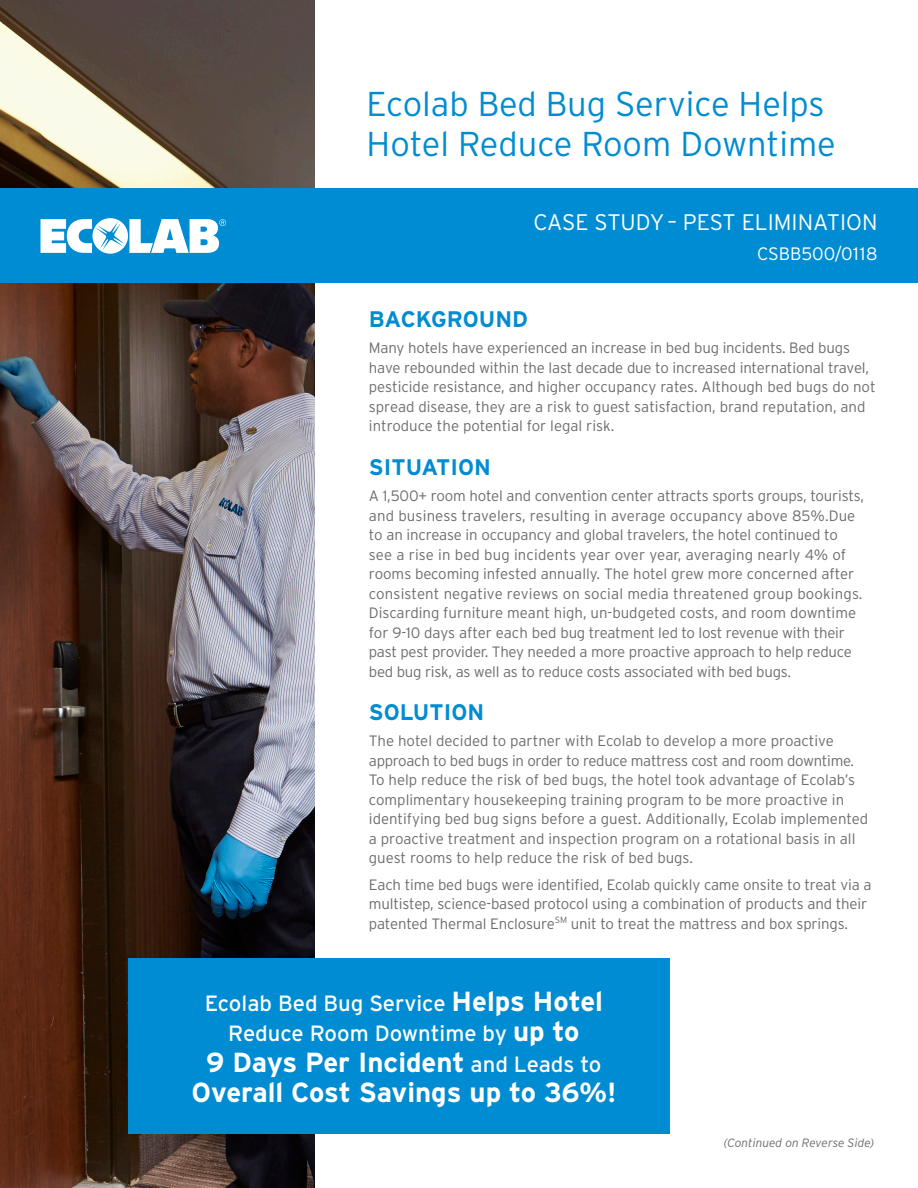
<style>
.page{position:relative;width:918px;height:1188px;background:#fff}
.page>*{position:absolute;margin:0;border:0;box-sizing:border-box;transform-origin:0 0}
.t1{font:300 34.5px/40.5px "Interstate";color:#008cd2}
.t2{font:700 27.6px/30.3px "Interstate";color:#fff;text-align:center}
.t3{font:700 22.5px "Interstate";color:#008cd2}
.t4{font:300 22.5px "Interstate";color:#fff}
.t5{font:22.05px/30.3px "Interstate";color:#fff;text-align:center}
.t6{font:300 18px "Interstate";color:#fff}
.t7{font:300 15px/19.5px "Interstate";letter-spacing:-.01em;color:#6c6d70}
.t8{font:italic 300 12px "Interstate";color:#6c6d70}
.s1{font-weight:700;font-size:27.6px}
.s2{font-weight:400;font-size:22.05px}
</style>
<div class="page">
<img style="left:0;top:0;width:314px;height:1188px">
<div style="left:129px;top:958px;width:541px;height:176px;background:#008cd2"></div>
<div style="left:0;top:189px;width:918px;height:94px;background:#008cd2"></div>
<svg style="left:40px;top:218px;width:186px;height:36px"></svg>
<p class="t1" style="left:367px;top:83px;width:471px">Ecolab Bed Bug Service Helps<br>Hotel Reduce Room Downtime</p>
<p class="t4" style="left:533px;top:209px;width:346px">CASE STUDY – PEST ELIMINATION</p>
<p class="t6" style="left:757px;top:244px;width:122px">CSBB500/0118</p>
<p class="t3" style="left:369px;top:307px;width:161px">BACKGROUND</p>
<p class="t7" style="left:369px;top:338px;width:508px">Many hotels have experienced an increase in bed bug incidents. Bed bugs have rebounded within the last decade due to increased international travel, pesticide resistance, and higher occupancy rates. Although bed bugs do not spread disease, they are a risk to guest satisfaction, brand reputation, and introduce the potential for legal risk.</p>
<p class="t3" style="left:369px;top:454px;width:124px">SITUATION</p>
<p class="t7" style="left:369px;top:486px;width:497px">A 1,500+ room hotel and convention center attracts sports groups, tourists, and business travelers, resulting in average occupancy above 85%.Due to an increase in occupancy and global travelers, the hotel continued to see a rise in bed bug incidents year over year, averaging nearly 4% of rooms becoming infested annually. The hotel grew more concerned after consistent negative reviews on social media threatened group bookings.<br>Discarding furniture meant high, un-budgeted costs, and room downtime for 9-10 days after each bed bug treatment led to lost revenue with their past pest provider. They needed a more proactive approach to help reduce bed bug risk, as well as to reduce costs associated with bed bugs.</p>
<p class="t3" style="left:369px;top:700px;width:117px">SOLUTION</p>
<p class="t7" style="left:369px;top:731px;width:501px">The hotel decided to partner with Ecolab to develop a more proactive approach to bed bugs in order to reduce mattress cost and room downtime.<br>To help reduce the risk of bed bugs, the hotel took advantage of Ecolab’s complimentary housekeeping training program to be more proactive in identifying bed bug signs before a guest. Additionally, Ecolab implemented a proactive treatment and inspection program on a rotational basis in all guest rooms to help reduce the risk of bed bugs.</p>
<p class="t7" style="left:369px;top:874px;width:504px">Each time bed bugs were identified, Ecolab quickly came onsite to treat via a multistep, science-based protocol using a combination of products and their patented Thermal Enclosure<sup>SM</sup> unit to treat the mattress and box springs.</p>
<p class="t5" style="left:205px;top:988px;width:400px">Ecolab Bed Bug Service <span class="s1">Helps Hotel<br></span>Reduce Room Downtime by <span class="s1">up to</span></p>
<p class="t2" style="left:191px;top:1047px;width:427px">9 Days Per Incident <span class="s2">and Leads to<br></span>Overall Cost Savings up to 36%!</p>
<p class="t8" style="left:724px;top:1136px;width:152px">(Continued on Reverse Side)</p>
</div>
